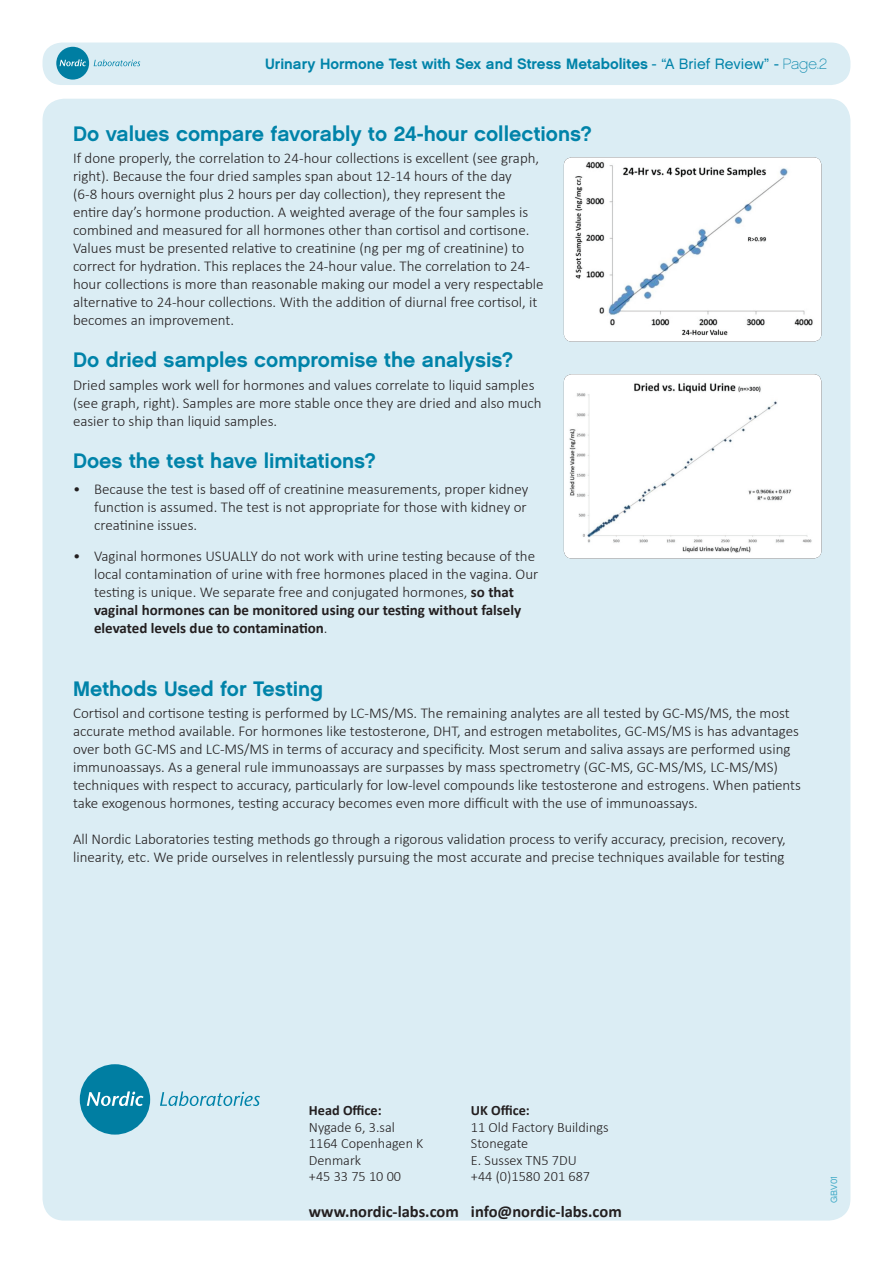
<style>
.page{position:relative;width:893px;height:1263px;background:#fff}
.page>*{position:absolute;margin:0;border:0;box-sizing:border-box;transform-origin:0 0}
.t1{font:21px "Chalet New York Nineteen Sixty";color:#0083a9}
.t2{font:700 16.5px "Calibri";color:#231f20}
.t3{font:300 15px/18px "Calibri";color:#231f20}
.t4{font:15px "Chalet New York Nineteen Sixty";color:#0083a9}
.t5{font:300 14.25px "Calibri";color:#231f20}
.t6{font:700 14.25px "Calibri";color:#231f20}
.t7{font:9px "Chalet London Nineteen Eighty";color:#3ea9c6}
.s1{font-family:"Chalet London Nineteen Sixty"}
.s2{font-family:"Chalet Paris Nineteen Sixty"}
.s3{font-weight:700}
</style>
<div class="page">
<div style="left:43px;top:43px;width:807px;height:42px;background:#dbedf4;border-radius:20px"></div>
<div style="left:56px;top:47px;width:33px;height:33px;background:#007ea2;border-radius:50%"></div>
<svg style="left:60px;top:59px;width:26px;height:7px"></svg>
<svg style="left:94px;top:59px;width:46px;height:7px"></svg>
<div style="left:43px;top:99px;width:807px;height:1121px;background:#dbedf4;border-radius:22px"></div>
<img style="left:564px;top:157px;width:257px;height:185px">
<img style="left:564px;top:374px;width:257px;height:184px">
<div style="left:80px;top:1064px;width:70px;height:70px;background:#007ea2;border-radius:50%"></div>
<svg style="left:87px;top:1091px;width:57px;height:15px"></svg>
<svg style="left:160px;top:1091px;width:100px;height:15px"></svg>
<p class="t4" style="left:265px;top:55px;width:563px">Urinary Hormone Test with Sex and Stress Metabolites <span class="s1">- “A Brief Review” -</span> <span class="s2">Page.2</span></p>
<h1 class="t1" style="left:73px;top:121px;width:520px">Do values compare favorably to 24-hour collections?</h1>
<p class="t3" style="left:73px;top:148px;width:472px">If done properly, the correlation to 24-hour collections is excellent (see graph, right). Because the four dried samples span about 12-14 hours of the day<br>(6-8 hours overnight plus 2 hours per day collection), they represent the entire day’s hormone production. A weighted average of the four samples is combined and measured for all hormones other than cortisol and cortisone.<br>Values must be presented relative to creatinine (ng per mg of creatinine) to correct for hydration. This replaces the 24-hour value. The correlation to 24- hour collections is more than reasonable making our model a very respectable alternative to 24-hour collections. With the addition of diurnal free cortisol, it becomes an improvement.</p>
<h1 class="t1" style="left:73px;top:347px;width:442px">Do dried samples compromise the analysis?</h1>
<p class="t3" style="left:73px;top:375px;width:470px">Dried samples work well for hormones and values correlate to liquid samples (see graph, right). Samples are more stable once they are dried and also much easier to ship than liquid samples.</p>
<h1 class="t1" style="left:73px;top:448px;width:305px">Does the test have limitations?</h1>
<p class="t3" style="left:94px;top:480px;width:436px;text-align:justify;text-indent:-21px">• Because the test is based off of creatinine measurements, proper kidney function is assumed. The test is not appropriate for those with kidney or creatinine issues.</p>
<p class="t3" style="left:94px;top:546px;width:446px;text-indent:-21px">• Vaginal hormones USUALLY do not work with urine testing because of the local contamination of urine with free hormones placed in the vagina. Our testing is unique. We separate free and conjugated hormones, <span class="s3">so that vaginal hormones can be monitored using our testing without falsely elevated levels due to contamination</span>.</p>
<h1 class="t1" style="left:73px;top:676px;width:252px">Methods Used for Testing</h1>
<p class="t3" style="left:73px;top:704px;width:729px">Cortisol and cortisone testing is performed by LC-MS/MS. The remaining analytes are all tested by GC-MS/MS, the most accurate method available. For hormones like testosterone, DHT, and estrogen metabolites, GC-MS/MS is has advantages over both GC-MS and LC-MS/MS in terms of accuracy and specificity. Most serum and saliva assays are performed using immunoassays. As a general rule immunoassays are surpasses by mass spectrometry (GC-MS, GC-MS/MS, LC-MS/MS) techniques with respect to accuracy, particularly for low-level compounds like testosterone and estrogens. When patients take exogenous hormones, testing accuracy becomes even more difficult with the use of immunoassays.</p>
<p class="t3" style="left:73px;top:829px;width:714px">All Nordic Laboratories testing methods go through a rigorous validation process to verify accuracy, precision, recovery, linearity, etc. We pride ourselves in relentlessly pursuing the most accurate and precise techniques available for testing</p>
<p class="t6" style="left:309px;top:1101px;width:74px">Head Office:</p>
<p class="t6" style="left:471px;top:1101px;width:60px">UK Office:</p>
<p class="t5" style="left:309px;top:1118px;width:87px">Nygade 6, 3.sal</p>
<p class="t5" style="left:471px;top:1118px;width:139px">11 Old Factory Buildings</p>
<p class="t5" style="left:309px;top:1134px;width:116px">1164 Copenhagen K</p>
<p class="t5" style="left:471px;top:1134px;width:59px">Stonegate</p>
<p class="t5" style="left:309px;top:1151px;width:54px">Denmark</p>
<p class="t5" style="left:471px;top:1151px;width:107px">E. Sussex TN5 7DU</p>
<p class="t5" style="left:309px;top:1167px;width:94px">+45 33 75 10 00</p>
<p class="t5" style="left:471px;top:1167px;width:121px">+44 (0)1580 201 687</p>
<p class="t2" style="left:309px;top:1201px;width:314px">www.nordic-labs.com info@nordic-labs.com</p>
<p class="t7" style="left:829px;top:1203px;width:29px;rotate:-90deg">GB.V01</p>
</div>
